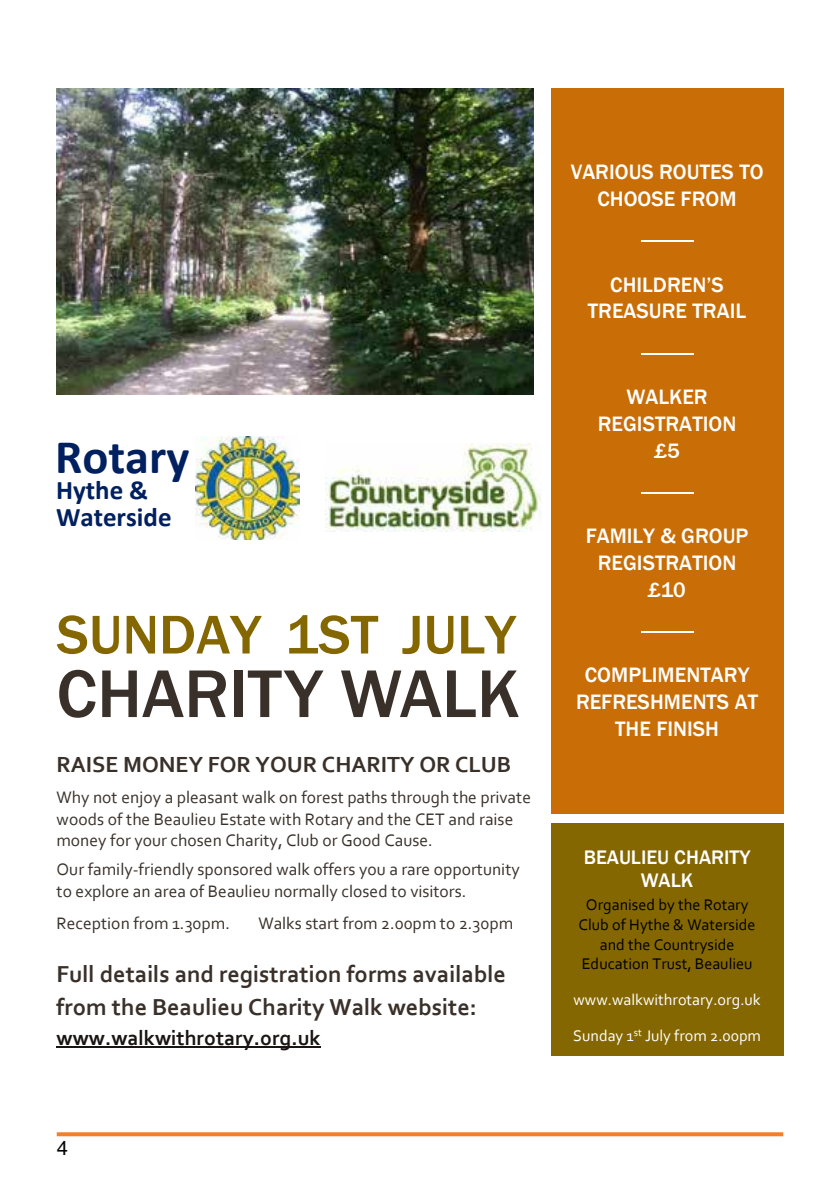
<style>
.page{position:relative;width:840px;height:1191px;background:#fff}
.page>*{position:absolute;margin:0;border:0;box-sizing:border-box;transform-origin:0 0}
.t1{font:500 69.8px "Franklin Gothic";color:#39302a}
.t2{font:500 56.4px "Franklin Gothic";color:#846700}
.t3{font:700 48.4px "Calibri";color:#002060}
.t4{font:700 27px "Calibri";color:#002060}
.t5{font:700 24.2px/32.4px "Corbel";color:#39302a}
.t6{font:700 22.8px "Corbel";color:#39302a}
.t7{font:500 21.4px/26.8px "Franklin Gothic";color:#fff;text-align:center}
.t8{font:700 21.4px "Corbel";letter-spacing:.005em;color:#1a1513}
.t9{font:500 20.2px/22.8px "Franklin Gothic";letter-spacing:-.005em;color:#fff;text-align:center}
.t10{font:20px "Helvetica";color:#000}
.t11{font:17.4px/21.4px "Corbel";color:#39302a}
.t12{font:16.2px/19.6px "Corbel";color:#000;text-align:center}
.t13{font:16.2px "Corbel";color:#fff}
</style>
<div class="page">
<svg style="left:57px;top:1132px;width:725px;height:4px;fill:#f0802b"></svg>
<hr style="left:56px;top:1046px;width:264px;height:2px;background:#1a1513">
<div style="left:550px;top:88px;width:233px;height:726px;background:#c96e06"></div>
<hr style="left:640px;top:240px;width:53px;height:2px;background:#fff">
<hr style="left:640px;top:352px;width:53px;height:2px;background:#fff">
<hr style="left:640px;top:492px;width:53px;height:2px;background:#fff">
<hr style="left:640px;top:631px;width:53px;height:2px;background:#fff">
<div style="left:550px;top:823px;width:233px;height:233px;background:#846700"></div>
<img style="left:56px;top:88px;width:477px;height:307px">
<img style="left:196px;top:436px;width:104px;height:104px">
<img style="left:195px;top:436px;width:29px;height:49px">
<img style="left:195px;top:500px;width:32px;height:31px">
<img style="left:325px;top:443px;width:216px;height:88px">
<h3 class="t3" style="left:55px;top:423px;width:136px">Rotary</h3>
<h3 class="t4" style="left:56px;top:498px;width:117px">Waterside</h3>
<h3 class="t4" style="left:56px;top:471px;width:94px">Hythe &amp;</h3>
<h2 class="t2" style="left:56px;top:600px;width:460px">SUNDAY 1ST JULY</h2>
<h1 class="t1" style="left:56px;top:650px;width:464px">CHARITY WALK</h1>
<h3 class="t6" style="left:56px;top:750px;width:456px">RAISE MONEY FOR YOUR CHARITY OR CLUB</h3>
<p class="t11" style="left:56px;top:786px;width:475px">Why not enjoy a pleasant walk on forest paths through the private woods of the Beaulieu Estate with Rotary and the CET and raise money for your chosen Charity, Club or Good Cause.</p>
<p class="t11" style="left:56px;top:858px;width:464px">Our family-friendly sponsored walk offers you a rare opportunity to explore an area of Beaulieu normally closed to visitors.</p>
<p class="t11" style="left:56px;top:911px;width:175px">Reception from 1.30pm.</p>
<p class="t11" style="left:258px;top:911px;width:256px">Walks start from 2.00pm to 2.30pm</p>
<h3 class="t5" style="left:56px;top:957px;width:451px">Full details and registration forms available from the Beaulieu Charity Walk website:</h3>
<p class="t8" style="left:56px;top:1024px;width:265px">www.walkwithrotary.org.uk</p>
<p class="t10" style="left:57px;top:1135px;width:13px">4</p>
<p class="t7" style="left:570px;top:159px;width:194px">VARIOUS ROUTES TO<br>CHOOSE FROM</p>
<p class="t7" style="left:587px;top:271px;width:160px">CHILDREN’S<br>TREASURE TRAIL</p>
<p class="t7" style="left:597px;top:384px;width:140px">WALKER<br>REGISTRATION £5</p>
<p class="t7" style="left:585px;top:523px;width:164px">FAMILY &amp; GROUP<br>REGISTRATION £10</p>
<p class="t7" style="left:575px;top:662px;width:183px">COMPLIMENTARY<br>REFRESHMENTS AT<br>THE FINISH</p>
<p class="t9" style="left:583px;top:846px;width:168px">BEAULIEU CHARITY<br>WALK</p>
<p class="t12" style="left:578px;top:894px;width:178px">Organised by the Rotary<br>Club of Hythe &amp; Waterside and the Countryside<br>Education Trust, Beaulieu</p>
<p class="t13" style="left:573px;top:989px;width:189px">www.walkwithrotary.org.uk</p>
<p class="t13" style="left:573px;top:1025px;width:189px">Sunday 1<sup>st</sup> July from 2.00pm</p>
</div>
